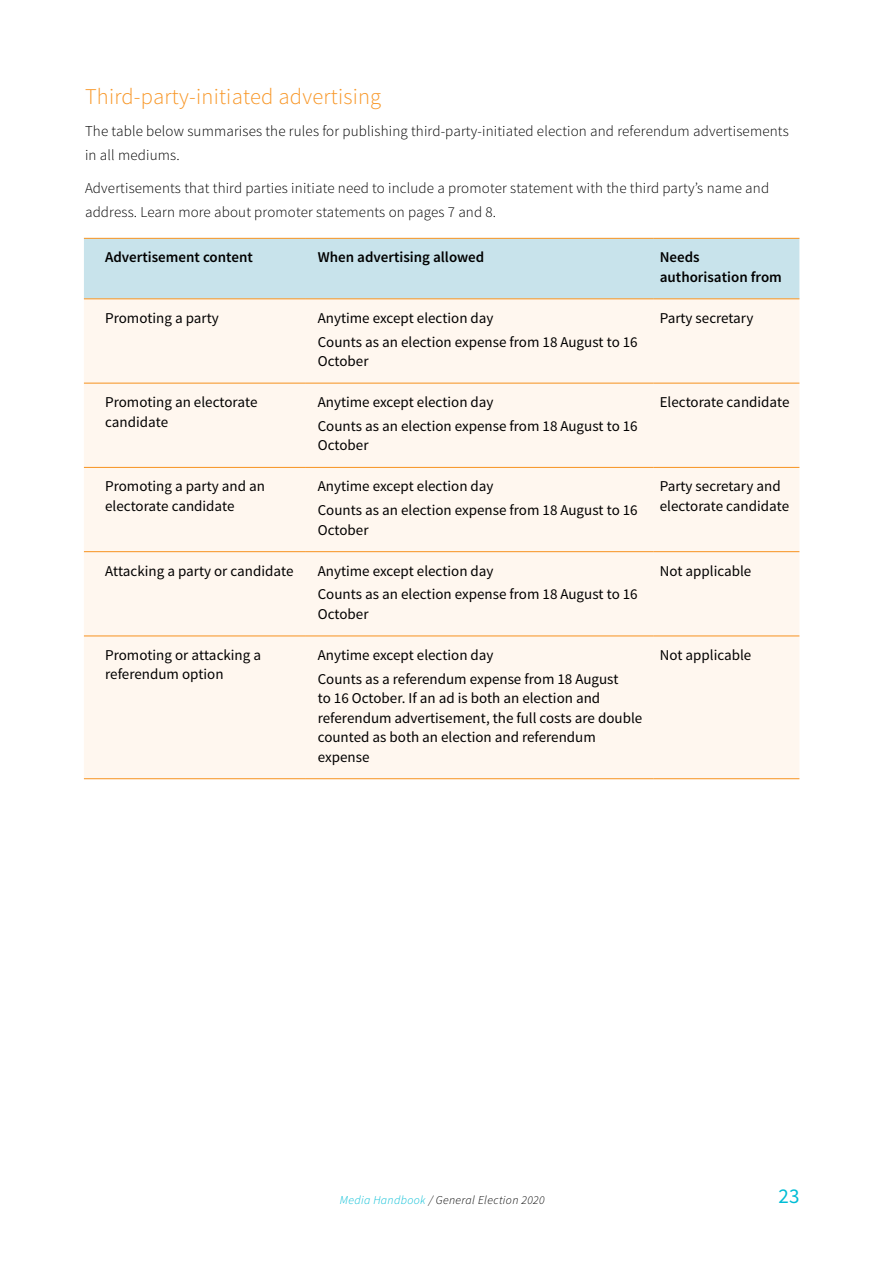
<style>
.page{position:relative;width:893px;height:1263px;background:#fff}
.page>*{position:absolute;margin:0;border:0;box-sizing:border-box;transform-origin:0 0}
.t1{font:300 22.5px "Source Sans Pro";letter-spacing:.01em;color:#f89728}
.t2{font:21px "Source Sans Pro";color:#00bdd5}
.t3{font:15px/19.5px "Source Sans Pro";color:#000}
.t4{font:300 15px/24px "Source Sans Pro";letter-spacing:.01em;color:#000}
.t5{font:600 15px/19.5px "Source Sans Pro";color:#000}
.t6{font:italic 300 12px "Source Sans Pro";letter-spacing:.03em;color:#000}
.s1{color:#00bdd5}
</style>
<div class="page">
<div style="left:84px;top:239px;width:715px;height:60px;background:#c8e3eb"></div>
<div style="left:84px;top:300px;width:715px;height:478px;background:#fff7ef"></div>
<hr style="left:654px;top:238px;width:145px;height:1px;background:#f7921e">
<hr style="left:654px;top:299px;width:145px;height:1px;background:#f7921e">
<hr style="left:654px;top:383px;width:145px;height:1px;background:#f7921e">
<hr style="left:654px;top:467px;width:145px;height:1px;background:#f7921e">
<hr style="left:654px;top:551px;width:145px;height:1px;background:#f7921e">
<hr style="left:654px;top:636px;width:145px;height:1px;background:#f7921e">
<hr style="left:654px;top:778px;width:145px;height:1px;background:#f7921e">
<hr style="left:84px;top:238px;width:221px;height:1px;background:#f7921e">
<hr style="left:84px;top:299px;width:221px;height:1px;background:#f7921e">
<hr style="left:84px;top:383px;width:221px;height:1px;background:#f7921e">
<hr style="left:84px;top:467px;width:221px;height:1px;background:#f7921e">
<hr style="left:84px;top:551px;width:221px;height:1px;background:#f7921e">
<hr style="left:84px;top:636px;width:221px;height:1px;background:#f7921e">
<hr style="left:84px;top:778px;width:221px;height:1px;background:#f7921e">
<hr style="left:305px;top:238px;width:349px;height:1px;background:#f7921e">
<hr style="left:305px;top:299px;width:349px;height:1px;background:#f7921e">
<hr style="left:305px;top:383px;width:349px;height:1px;background:#f7921e">
<hr style="left:305px;top:467px;width:349px;height:1px;background:#f7921e">
<hr style="left:305px;top:551px;width:349px;height:1px;background:#f7921e">
<hr style="left:305px;top:636px;width:349px;height:1px;background:#f7921e">
<hr style="left:305px;top:778px;width:349px;height:1px;background:#f7921e">
<h1 class="t1" style="left:85px;top:83px;width:298px">Third-party-initiated advertising</h1>
<p class="t4" style="left:85px;top:119px;width:705px">The table below summarises the rules for publishing third-party-initiated election and referendum advertisements in all mediums.</p>
<p class="t4" style="left:85px;top:176px;width:686px">Advertisements that third parties initiate need to include a promoter statement with the third party’s name and address. Learn more about promoter statements on pages 7 and 8.</p>
<p class="t5" style="left:105px;top:248px;width:149px">Advertisement content</p>
<p class="t5" style="left:318px;top:248px;width:168px">When advertising allowed</p>
<p class="t5" style="left:660px;top:248px;width:124px">Needs authorisation from</p>
<p class="t3" style="left:105px;top:308px;width:115px">Promoting a party</p>
<p class="t3" style="left:318px;top:306px;width:321px;line-height:23.7px">Anytime except election day<br>Counts as an election expense from 18 August to 16</p>
<p class="t3" style="left:318px;top:352px;width:52px">October</p>
<p class="t3" style="left:660px;top:308px;width:95px">Party secretary</p>
<p class="t3" style="left:105px;top:393px;width:154px">Promoting an electorate candidate</p>
<p class="t3" style="left:318px;top:391px;width:321px;line-height:23.7px">Anytime except election day<br>Counts as an election expense from 18 August to 16</p>
<p class="t3" style="left:318px;top:436px;width:52px">October</p>
<p class="t3" style="left:105px;top:477px;width:161px">Promoting a party and an electorate candidate</p>
<p class="t3" style="left:318px;top:475px;width:321px;line-height:23.7px">Anytime except election day<br>Counts as an election expense from 18 August to 16</p>
<p class="t3" style="left:318px;top:520px;width:52px">October</p>
<p class="t3" style="left:105px;top:561px;width:190px">Attacking a party or candidate</p>
<p class="t3" style="left:318px;top:559px;width:321px;line-height:23.7px">Anytime except election day<br>Counts as an election expense from 18 August to 16</p>
<p class="t3" style="left:318px;top:604px;width:52px">October</p>
<p class="t3" style="left:105px;top:645px;width:157px">Promoting or attacking a referendum option</p>
<p class="t3" style="left:318px;top:643px;width:302px;line-height:23.7px">Anytime except election day<br>Counts as a referendum expense from 18 August</p>
<p class="t3" style="left:318px;top:689px;width:326px">to 16 October. If an ad is both an election and referendum advertisement, the full costs are double counted as both an election and referendum expense</p>
<p class="t3" style="left:660px;top:393px;width:131px">Electorate candidate</p>
<p class="t3" style="left:660px;top:477px;width:131px">Party secretary and electorate candidate</p>
<p class="t3" style="left:660px;top:561px;width:93px">Not applicable</p>
<p class="t3" style="left:660px;top:645px;width:93px">Not applicable</p>
<p class="t6" style="left:340px;top:1192px;width:206px"><span class="s1">Media Handbook</span> / General Election 2020</p>
<h2 class="t2" style="left:778px;top:1183px;width:22px">23</h2>
</div>
